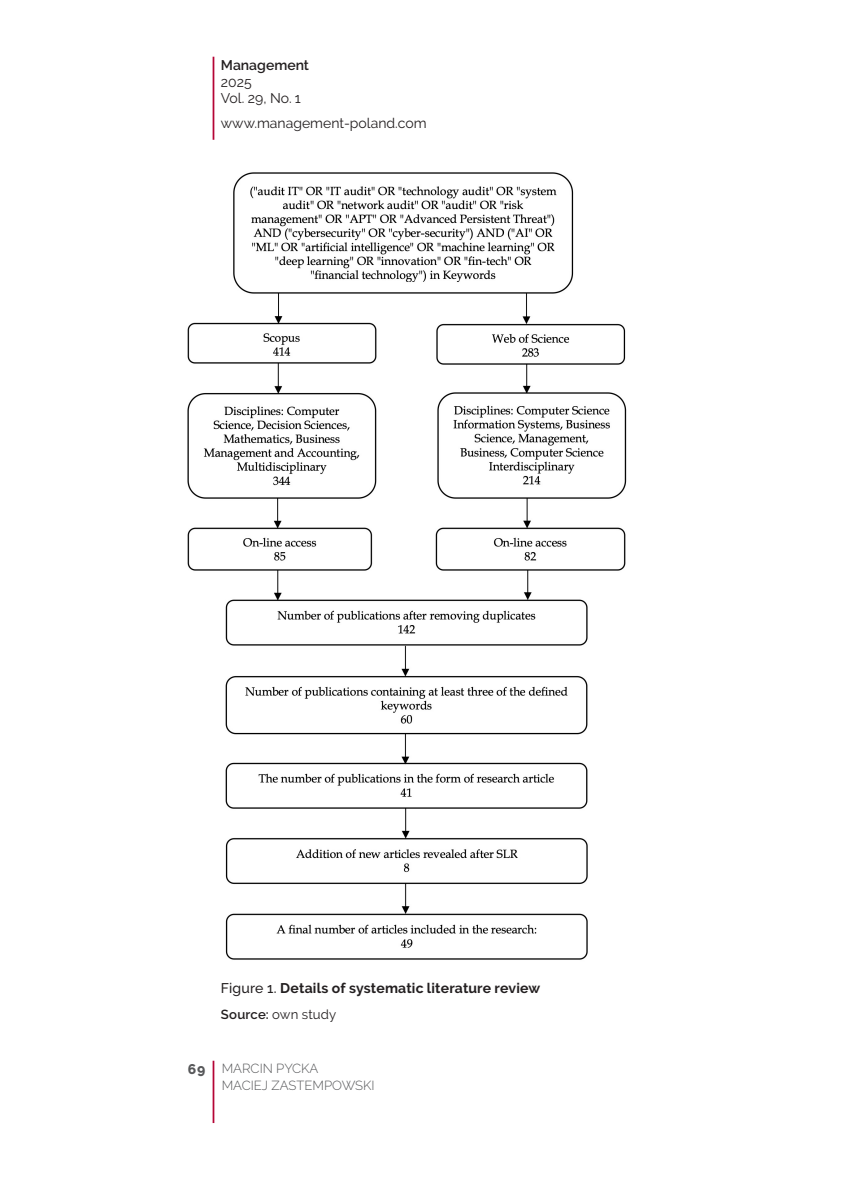
<style>
.page{position:relative;width:844px;height:1191px;background:#fff}
.page>*{position:absolute;margin:0;border:0;box-sizing:border-box;transform-origin:0 0}
.tytul_tabeli{font:700 14px "Raleway";letter-spacing:.01em;color:#231f20}
.t1{font:14px/16.8px "Raleway";color:#231f20}
.t2{font:600 14px "Raleway";color:#231f20}
.t3{font:300 13.12px/16.8px "Raleway";color:#57585a}
.zrodlo_-_do_tabeli{font:13.12px "Raleway";letter-spacing:.015em;color:#231f20}
.s1{font-weight:500}
.s2{font-weight:600}
.s3{font-weight:800;font-size:14px}
</style>
<div class="page">
<hr style="left:212px;top:1060px;width:2px;height:63px;background:#b50536">
<hr style="left:212px;top:57px;width:2px;height:83px;background:#b50536">
<img style="left:187px;top:172px;width:440px;height:788px">
<p class="t2" style="left:221px;top:57px;width:90px">Management</p>
<p class="t1" style="left:221px;top:73px;width:81px">2025<br>Vol. 29, No. 1</p>
<p class="t1" style="left:221px;top:114px;width:207px">www.management-poland.com</p>
<p class="tytul_tabeli" style="left:221px;top:980px;width:321px"><span class="s1">Figure 1.</span> Details of systematic literature review</p>
<p class="zrodlo_-_do_tabeli" style="left:221px;top:1006px;width:117px"><span class="s2">Source:</span> own study</p>
<p class="t3" style="left:221px;top:1060px;width:154px;text-indent:-34px"><span class="s3">69</span> MARCIN PYCKA<br>MACIEJ ZASTEMPOWSKI</p>
</div>
